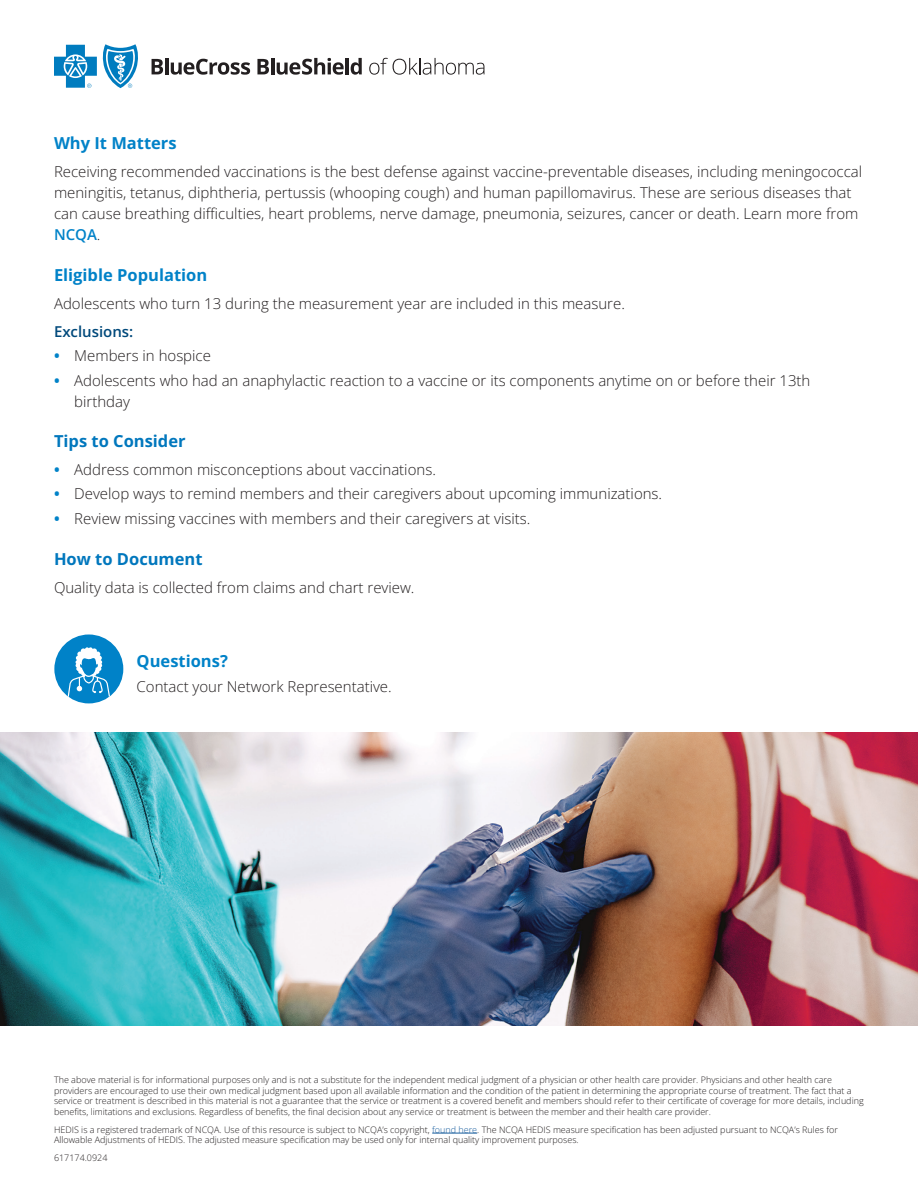
<style>
.page{position:relative;width:918px;height:1188px;background:#fff}
.page>*{position:absolute;margin:0;border:0;box-sizing:border-box;transform-origin:0 0}
.heading{font:700 16.5px "Open Sans";color:#0082c8}
.subtitle{font:700 16.5px "Open Sans";color:#0077bd}
.heading-2{font:700 16.5px "Open Sans";color:#0077bd}
.body{font:15px/21px "Open Sans";color:#231f20}
.body-2{font:600 15px "Open Sans";color:#00497b}
.taglines{font:9px/10.8px "Open Sans";color:#231f20}
.s1{font-weight:600;color:#0082c8}
.s2{font-weight:700;color:#0082c8}
.s3{color:#175d9e}
</style>
<div class="page">
<hr style="left:432px;top:1133px;width:45px;height:1px;background:#175d9e">
<img style="left:0;top:732px;width:918px;height:294px">
<div style="left:54px;top:635px;width:69px;height:68px;background:#0082c8;border-radius:50%"></div>
<svg style="left:54px;top:634px;width:59px;height:69px"></svg>
<svg style="left:152px;top:59px;width:11px;height:15px"></svg>
<hr style="left:165px;top:58px;width:3px;height:16px;background:#231f20">
<svg style="left:171px;top:59px;width:79px;height:16px"></svg>
<svg style="left:257px;top:59px;width:12px;height:15px"></svg>
<hr style="left:271px;top:58px;width:3px;height:16px;background:#231f20">
<svg style="left:277px;top:58px;width:67px;height:17px"></svg>
<hr style="left:346px;top:58px;width:3px;height:16px;background:#231f20">
<svg style="left:351px;top:58px;width:11px;height:17px"></svg>
<svg style="left:369px;top:58px;width:115px;height:17px"></svg>
<svg style="left:54px;top:44px;width:84px;height:44px"></svg>
<p class="heading" style="left:54px;top:132px;width:124px">Why It Matters</p>
<p class="body" style="left:54px;top:161px;width:810px">Receiving recommended vaccinations is the best defense against vaccine-preventable diseases, including meningococcal meningitis, tetanus, diphtheria, pertussis (whooping cough) and human papillomavirus. These are serious diseases that can cause breathing difficulties, heart problems, nerve damage, pneumonia, seizures, cancer or death. Learn more from <span class="s1">NCQA</span>.</p>
<p class="heading" style="left:54px;top:264px;width:155px">Eligible Population</p>
<p class="body" style="left:54px;top:293px;width:572px">Adolescents who turn 13 during the measurement year are included in this measure.</p>
<p class="body-2" style="left:54px;top:321px;width:81px">Exclusions:</p>
<p class="body" style="left:54px;top:345px;width:159px"><span class="s2">•</span> Members in hospice</p>
<p class="body" style="left:74px;top:369px;width:738px;text-indent:-20px"><span class="s2">•</span> Adolescents who had an anaphylactic reaction to a vaccine or its components anytime on or before their 13th birthday</p>
<p class="subtitle" style="left:54px;top:430px;width:133px">Tips to Consider</p>
<p class="body" style="left:54px;top:458px;width:383px"><span class="s2">•</span> Address common misconceptions about vaccinations.</p>
<p class="body" style="left:54px;top:483px;width:610px"><span class="s2">•</span> Develop ways to remind members and their caregivers about upcoming immunizations.</p>
<p class="body" style="left:54px;top:507px;width:478px"><span class="s2">•</span> Review missing vaccines with members and their caregivers at visits.</p>
<p class="heading-2" style="left:54px;top:547px;width:150px">How to Document</p>
<p class="body" style="left:54px;top:576px;width:362px">Quality data is collected from claims and chart review.</p>
<p class="heading" style="left:137px;top:650px;width:93px">Questions?</p>
<p class="body" style="left:137px;top:676px;width:257px">Contact your Network Representative.</p>
<p class="taglines" style="left:54px;top:1074px;width:811px">The above material is for informational purposes only and is not a substitute for the independent medical judgment of a physician or other health care provider. Physicians and other health care providers are encouraged to use their own medical judgment based upon all available information and the condition of the patient in determining the appropriate course of treatment. The fact that a service or treatment is described in this material is not a guarantee that the service or treatment is a covered benefit and members should refer to their certificate of coverage for more details, including benefits, limitations and exclusions. Regardless of benefits, the final decision about any service or treatment is between the member and their health care provider.</p>
<p class="taglines" style="left:54px;top:1124px;width:785px">HEDIS is a registered trademark of NCQA. Use of this resource is subject to NCQA’s copyright, <span class="s3">found here</span>. The NCQA HEDIS measure specification has been adjusted pursuant to NCQA’s Rules for<br>Allowable Adjustments of HEDIS. The adjusted measure specification may be used only for internal quality improvement purposes.</p>
<p class="taglines" style="left:54px;top:1152px;width:55px">617174.0924</p>
</div>
